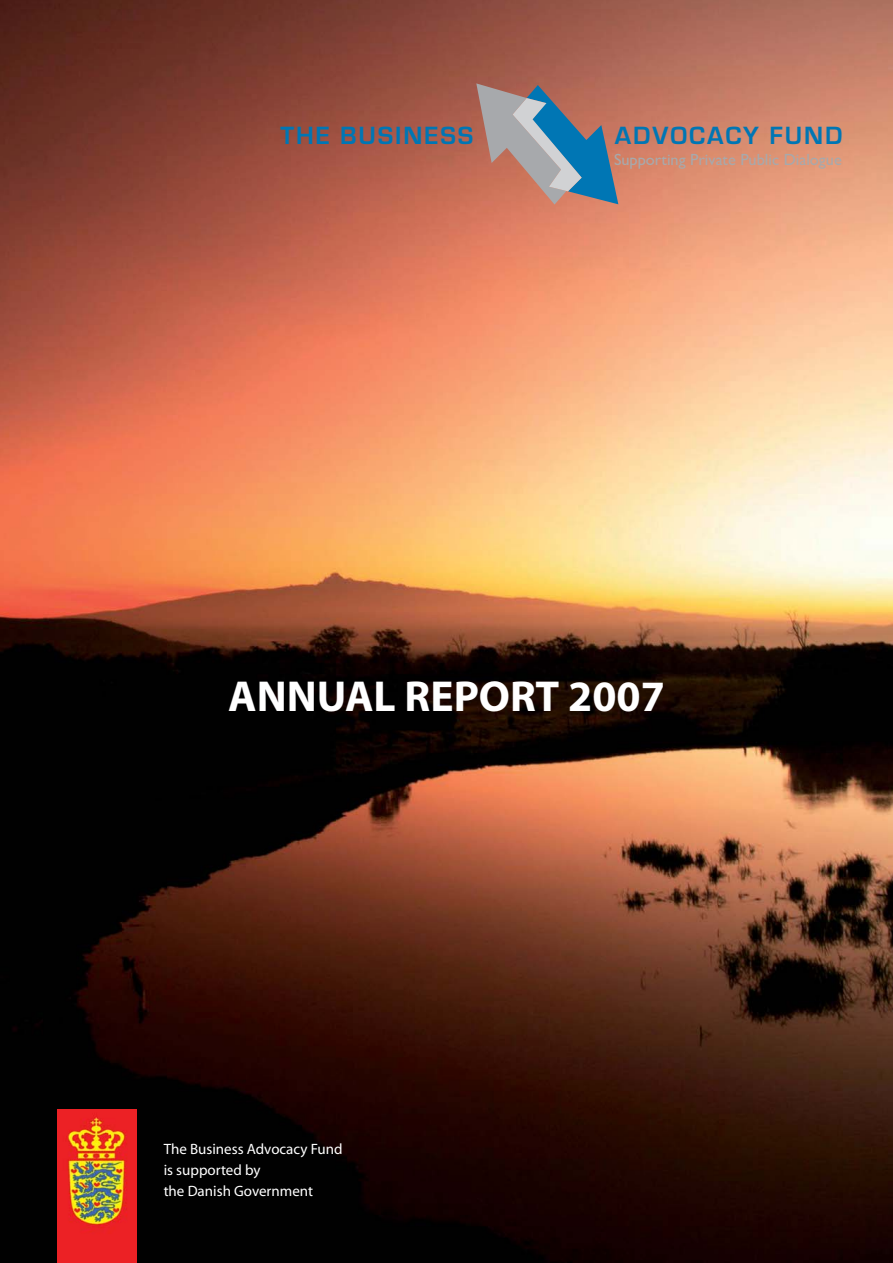
<style>
.page{position:relative;width:893px;height:1263px;background:#fff}
.page>*{position:absolute;margin:0;border:0;box-sizing:border-box;transform-origin:0 0}
.t1{font:700 43.5px "Myriad";color:#fff}
.t2{font:700 25.95px "Eurostile";letter-spacing:.075em;color:#0076b4}
.t3{font:16.2px "Gill Sans";color:#a7a9ac}
.t4{font:15px/21px "Myriad";color:#fff}
</style>
<div class="page">
<img style="left:0;top:0;width:893px;height:1263px">
<svg style="left:476px;top:83px;width:142px;height:122px;background:#91878c"></svg>
<img style="left:58px;top:1109px;width:79px;height:154px">
<h2 class="t2" style="left:281px;top:120px;width:194px">THE BUSINESS</h2>
<h2 class="t2" style="left:615px;top:120px;width:229px">ADVOCACY FUND</h2>
<p class="t3" style="left:614px;top:154px;width:229px">Supporting Private Public Dialogue</p>
<h1 class="t1" style="left:228px;top:680px;width:438px">ANNUAL REPORT 2007</h1>
<p class="t4" style="left:164px;top:1139px;width:180px">The Business Advocacy Fund is supported by<br>the Danish Government</p>
</div>
